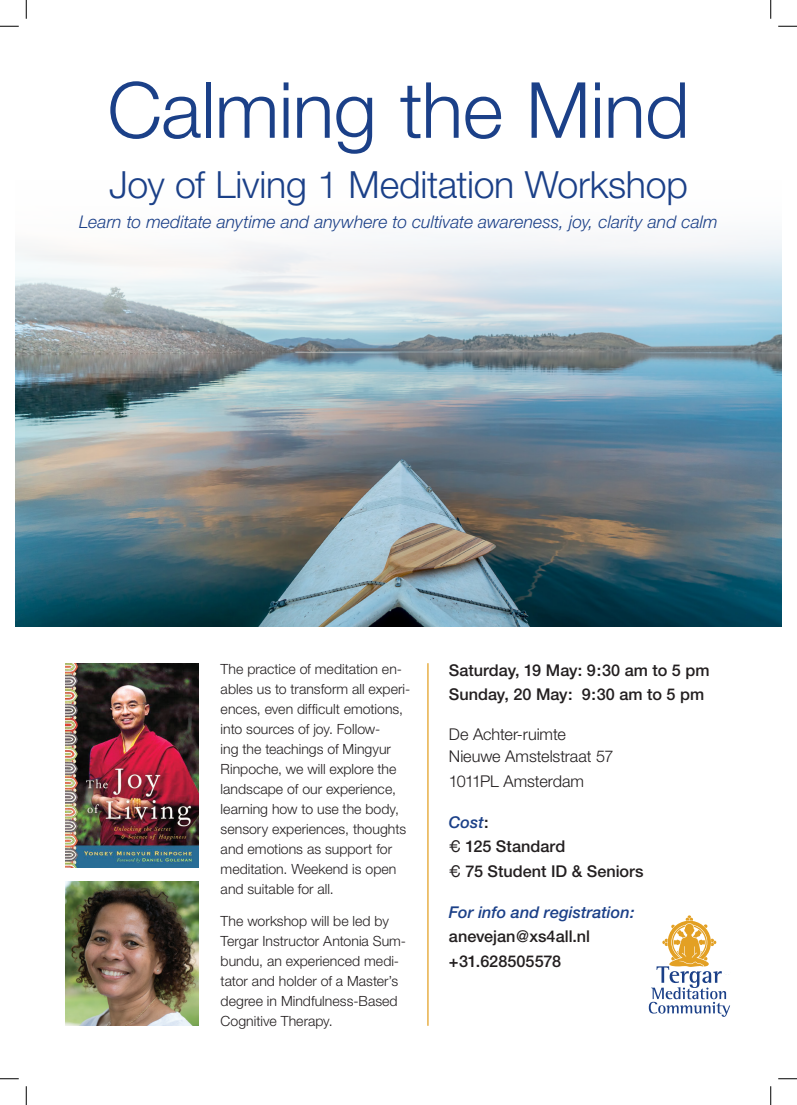
<style>
.page{position:relative;width:797px;height:1105px;background:#fff}
.page>*{position:absolute;margin:0;border:0;box-sizing:border-box;transform-origin:0 0}
.t1{font:300 77.5px "Helvetica Neue";letter-spacing:-.01em;color:#1b4088}
.t2{font:300 37.5px "Helvetica Neue";letter-spacing:-.01em;color:#1b4088}
.t3{font:italic 300 17.5px "Helvetica Neue";letter-spacing:.005em;color:#1b4088}
.t4{font:500 16.25px/24.4px "Helvetica Neue";color:#231f20}
.t5{font:300 16.25px/22.5px "Helvetica Neue";letter-spacing:-.005em;color:#231f20}
.t6{font:300 14px/20px "Helvetica Neue";color:#231f20}
.s1{font-style:italic;color:#1b4088}
.s2{font-family:"Helvetica";font-weight:400}
</style>
<div class="page">
<img style="left:65px;top:663px;width:134px;height:204px">
<hr style="left:427px;top:663px;width:1px;height:363px;background:#e3a023">
<img style="left:65px;top:881px;width:134px;height:145px">
<img style="left:15px;top:403px;width:766px;height:223px">
<svg style="left:15px;top:337px;width:767px;height:66px;background:#8199a3"></svg>
<svg style="left:15px;top:236px;width:767px;height:101px"></svg>
<svg style="left:648px;top:915px;width:82px;height:102px"></svg>
<div style="left:723px;top:967px;width:8px;height:8px;background:#fff;border-radius:50%"></div>
<svg style="left:0;top:25px;width:19px;height:2px"></svg>
<svg style="left:778px;top:25px;width:19px;height:2px"></svg>
<svg style="left:0;top:1078px;width:19px;height:1px"></svg>
<svg style="left:778px;top:1078px;width:19px;height:1px"></svg>
<svg style="left:25px;top:0;width:2px;height:19px"></svg>
<svg style="left:25px;top:1086px;width:2px;height:19px"></svg>
<svg style="left:770px;top:0;width:1px;height:19px"></svg>
<svg style="left:770px;top:1086px;width:1px;height:19px"></svg>
<p class="t1" style="left:107px;top:63px;width:583px">Calming the Mind</p>
<p class="t2" style="left:109px;top:162px;width:580px">Joy of Living 1 Meditation Workshop</p>
<p class="t3" style="left:79px;top:211px;width:640px">Learn to meditate anytime and anywhere to cultivate awareness, joy, clarity and calm</p>
<p class="t6" style="left:221px;top:659px;width:191px">The practice of meditation en&shy;ables us to transform all experi&shy;ences, even difficult emotions, into sources of joy. Follow-<br>ing the teachings of Mingyur<br>Rinpoche, we will explore the landscape of our experience, learning how to use the body, sensory experiences, thoughts and emotions as support for meditation. Weekend is open and suitable for all.</p>
<p class="t6" style="left:221px;top:910px;width:187px">The workshop will be led by<br>Tergar Instructor Antonia Sum&shy;bundu, an experienced medi&shy;tator and holder of a Master’s degree in Mindfulness-Based<br>Cognitive Therapy.</p>
<p class="t4" style="left:449px;top:658px;width:262px">Saturday, 19 May: 9:30 am to 5 pm<br>Sunday, 20 May: 9:30 am to 5 pm</p>
<p class="t5" style="left:449px;top:722px;width:166px">De Achter-ruimte<br>Nieuwe Amstelstraat 57</p>
<p class="t5" style="left:449px;top:769px;width:137px">1011PL Amsterdam</p>
<p class="t4" style="left:449px;top:810px;width:196px"><span class="s1">Cost</span>:<br><span class="s2">€</span> 125 Standard<br><span class="s2">€</span> 75 Student ID &amp; Seniors</p>
<p class="t4" style="left:449px;top:900px;width:187px"><span class="s1">For info and registration: </span>anevejan@xs4all.nl +31.628505578</p>
</div>
